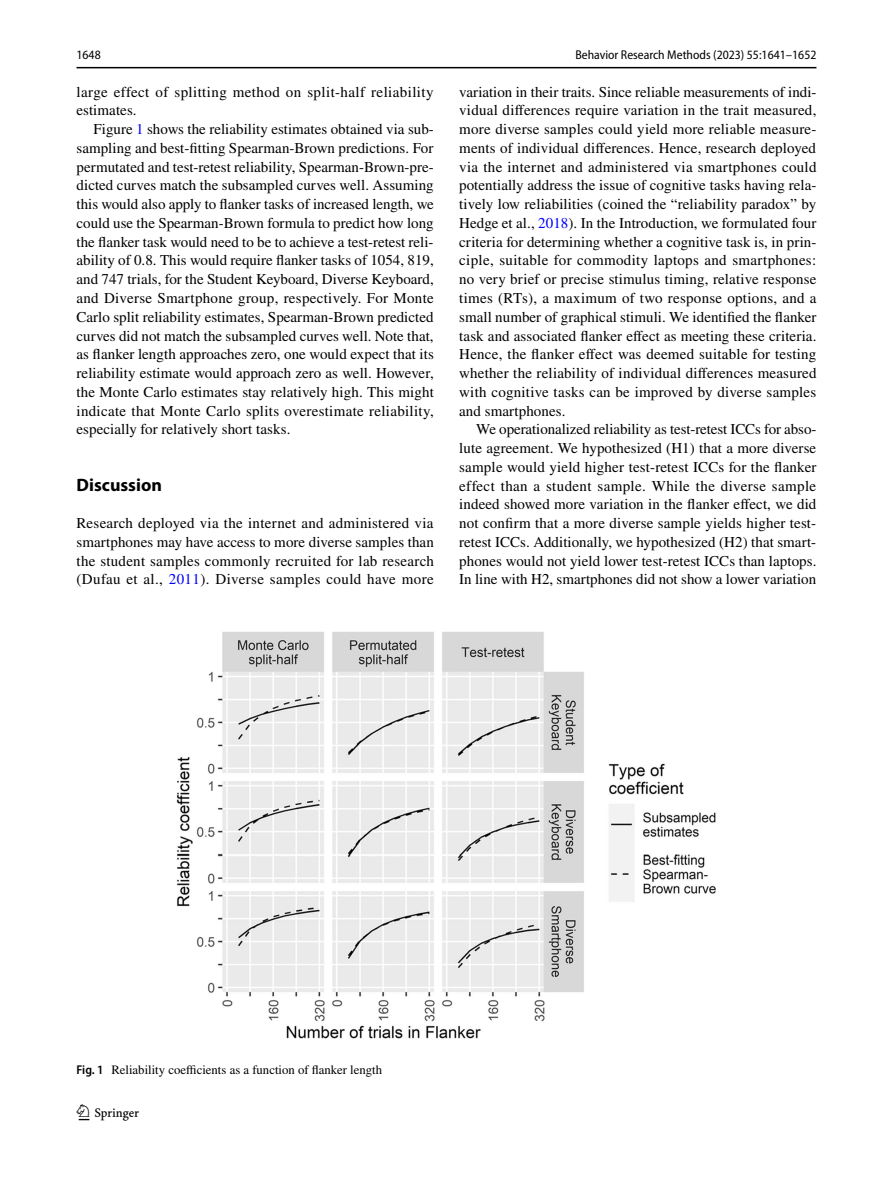
<style>
.page{position:relative;width:893px;height:1187px;background:#fff}
.page>*{position:absolute;margin:0;border:0;box-sizing:border-box;transform-origin:0 0}
.t1{font:22.5px "Springnew Regular 2";color:#000}
.t2{font:700 18px "Myriad Pro";color:#000}
.t3{font:15px/18.8px "STIX";letter-spacing:.015em;color:#000;text-align:justify}
.t4{font:12.75px "STIX";color:#000}
.t5{font:semi-condensed 12.75px "Myriad Pro";color:#000}
.s1{color:#00f}
.s2{font-family:"Myriad Pro";font-weight:600;font-stretch:semi-condensed}
</style>
<div class="page">
<hr style="left:77px;top:67px;width:739px;height:1px;background:#000">
<img style="left:176px;top:632px;width:540px;height:406px">
<p class="t5" style="left:77px;top:48px;width:26px">1648</p>
<p class="t5" style="left:575px;top:48px;width:243px">Behavior Research Methods (2023) 55:1641–1652</p>
<p class="t3" style="left:77px;top:83px;width:359px">large effect of splitting method on split-half reliability estimates.</p>
<p class="t3" style="left:77px;top:121px;width:359px;text-indent:17px">Figure <span class="s1">1</span> shows the reliability estimates obtained via sub&shy;sampling and best-fitting Spearman-Brown predictions. For permutated and test-retest reliability, Spearman-Brown-pre&shy;dicted curves match the subsampled curves well. Assuming this would also apply to flanker tasks of increased length, we could use the Spearman-Brown formula to predict how long the flanker task would need to be to achieve a test-retest reli&shy;ability of 0.8. This would require flanker tasks of 1054, 819, and 747 trials, for the Student Keyboard, Diverse Keyboard, and Diverse Smartphone group, respectively. For Monte Carlo split reliability estimates, Spearman-Brown predicted curves did not match the subsampled curves well. Note that, as flanker length approaches zero, one would expect that its reliability estimate would approach zero as well. However, the Monte Carlo estimates stay relatively high. This might indicate that Monte Carlo splits overestimate reliability, especially for relatively short tasks.</p>
<p class="t2" style="left:77px;top:473px;width:87px">Discussion</p>
<p class="t3" style="left:77px;top:514px;width:359px">Research deployed via the internet and administered via smartphones may have access to more diverse samples than the student samples commonly recruited for lab research (Dufau et al., <span class="s1">2011</span>). Diverse samples could have more</p>
<p class="t3" style="left:459px;top:83px;width:359px">variation in their traits. Since reliable measurements of indi&shy;vidual differences require variation in the trait measured, more diverse samples could yield more reliable measure&shy;ments of individual differences. Hence, research deployed via the internet and administered via smartphones could potentially address the issue of cognitive tasks having rela&shy;tively low reliabilities (coined the “reliability paradox” by Hedge et al., <span class="s1">2018</span>). In the Introduction, we formulated four criteria for determining whether a cognitive task is, in prin&shy;ciple, suitable for commodity laptops and smartphones: no very brief or precise stimulus timing, relative response times (RTs), a maximum of two response options, and a small number of graphical stimuli. We identified the flanker task and associated flanker effect as meeting these criteria.<br>Hence, the flanker effect was deemed suitable for testing whether the reliability of individual differences measured with cognitive tasks can be improved by diverse samples and smartphones.</p>
<p class="t3" style="left:459px;top:421px;width:359px;text-indent:17px">We operationalized reliability as test-retest ICCs for abso&shy;lute agreement. We hypothesized (H1) that a more diverse sample would yield higher test-retest ICCs for the flanker effect than a student sample. While the diverse sample indeed showed more variation in the flanker effect, we did not confirm that a more diverse sample yields higher test&shy;retest ICCs. Additionally, we hypothesized (H2) that smart&shy;phones would not yield lower test-retest ICCs than laptops.<br>In line with H2, smartphones did not show a lower variation</p>
<p class="t4" style="left:77px;top:1060px;width:307px"><span class="s2">Fig. 1</span> Reliability coefficients as a function of flanker length</p>
<h1 class="t1" style="left:79px;top:1104px;width:62px">1 3</h1>
</div>
